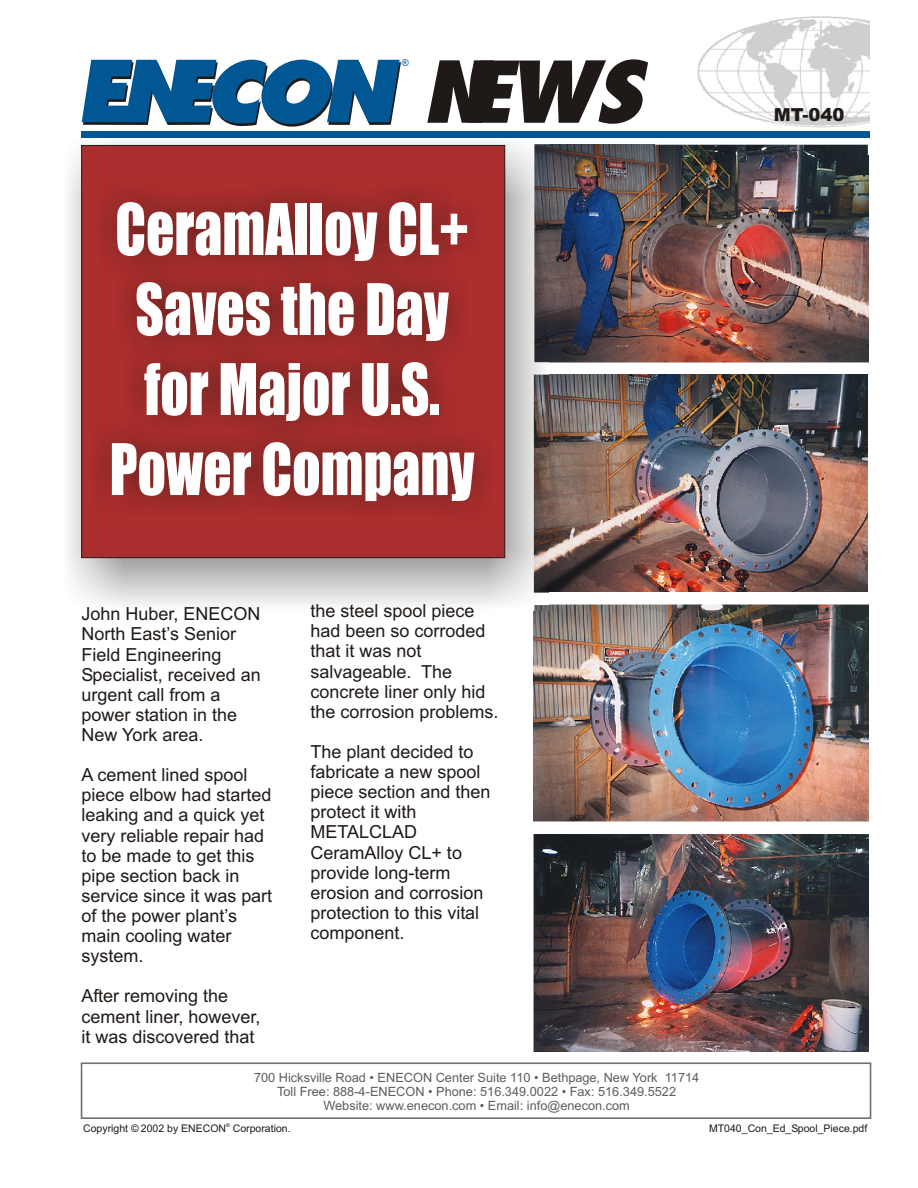
<style>
.page{position:relative;width:918px;height:1188px;background:#fff}
.page>*{position:absolute;margin:0;border:0;box-sizing:border-box;transform-origin:0 0}
.t1{font:italic 800 82.5px "Fujiyama";color:#1f1a17;scale:1.24 1}
.t2{font:65.55px/79.9px "Impact";color:#fff;text-align:center;scale:.85 1}
.t3{font:18px/20.1px "Arial";color:#1f1a17}
.t4{font:900 18px "Arial";color:#1f1a17}
.t5{font:12.75px/14.2px "Arial";color:#615c5c;text-align:center}
.t6{font:10.5px "Arial";color:#1f1a17}
.t7{font:9.45px "Arial";color:#005794}
.t8{font:5.25px "Arial";color:#1f1a17}
</style>
<div class="page">
<div style="left:81px;top:1062px;width:790px;height:57px;border:2px solid #737070"></div>
<img style="left:534px;top:834px;width:334px;height:217px">
<img style="left:548px;top:145px;width:320px;height:217px">
<img style="left:548px;top:375px;width:320px;height:217px">
<img style="left:534px;top:604px;width:334px;height:218px">
<img style="left:67px;top:135px;width:481px;height:475px">
<svg style="left:81px;top:145px;width:424px;height:413px;background:#9a2b2a"></svg>
<img style="left:655px;top:16px;width:215px;height:139px">
<div style="left:82px;top:132px;width:788px;height:6px;background:#005794"></div>
<svg style="left:82px;top:60px;width:319px;height:67px"></svg>
<p class="t7" style="left:402px;top:59px;width:9px">®</p>
<h1 class="t1" style="left:421px;top:56px;width:180px">NEWS</h1>
<h2 class="t2" style="left:110px;top:193px;width:431px">CeramAlloy CL+<br>Saves the Day for Major U.S.<br>Power Company</h2>
<p class="t3" style="left:82px;top:606px;width:181px">John Huber, ENECON<br>North East’s Senior<br>Field Engineering<br>Specialist, received an urgent call from a power station in the<br>New York area.</p>
<p class="t3" style="left:82px;top:767px;width:192px">A cement lined spool piece elbow had started leaking and a quick yet very reliable repair had to be made to get this pipe section back in service since it was part of the power plant’s main cooling water system.</p>
<p class="t3" style="left:82px;top:988px;width:181px">After removing the cement liner, however, it was discovered that</p>
<p class="t3" style="left:310px;top:603px;width:190px">the steel spool piece had been so corroded that it was not salvageable. The concrete liner only hid the corrosion problems.</p>
<p class="t3" style="left:310px;top:743px;width:182px">The plant decided to fabricate a new spool piece section and then protect it with<br>METALCLAD<br>CeramAlloy CL+ to provide long-term erosion and corrosion protection to this vital component.</p>
<p class="t5" style="left:254px;top:1072px;width:447px">700 Hicksville Road • ENECON Center Suite 110 • Bethpage, New York 11714<br>Toll Free: 888-4-ENECON • Phone: 516.349.0022 • Fax: 516.349.5522<br>Website: www.enecon.com • Email: info@enecon.com</p>
<p class="t4" style="left:774px;top:108px;width:72px">MT-040</p>
<p class="t8" style="left:226px;top:1123px;width:5px">®</p>
<p class="t6" style="left:709px;top:1124px;width:160px">MT040_Con_Ed_Spool_Piece.pdf</p>
<p class="t6" style="left:83px;top:1124px;width:209px">Copyright © 2002 by ENECON Corporation.</p>
</div>
